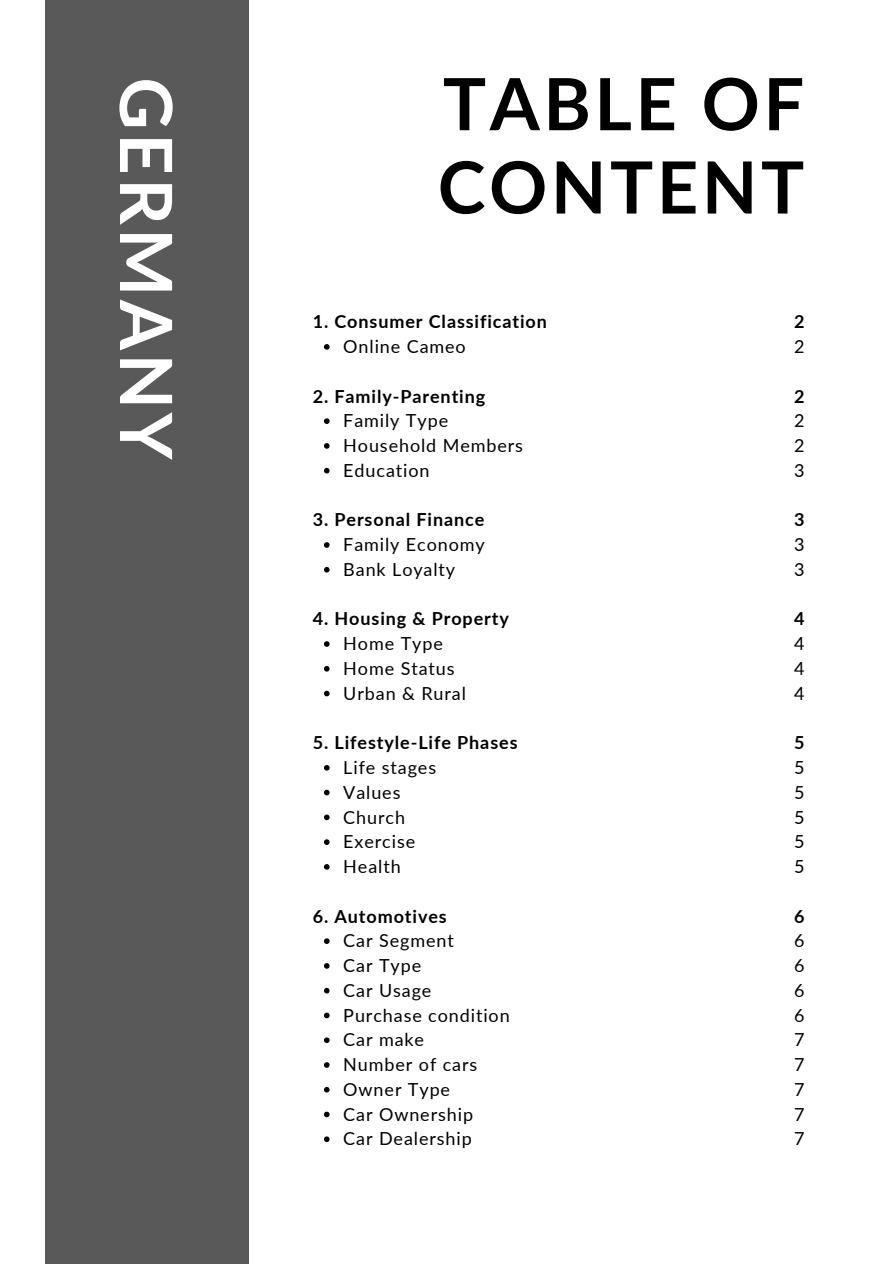
<style>
.page{position:relative;width:894px;height:1264px;background:#fff}
.page>*{position:absolute;margin:0;border:0;box-sizing:border-box;transform-origin:0 0}
.t1{font:700 72px/83.2px "Lato";letter-spacing:.05em;color:#000}
.t2{font:700 72px "Lato";letter-spacing:.05em;color:#fff}
.t3{font:18px/24.8px "Lato";letter-spacing:.05em;color:#000}
.t4{font:700 18px "Lato";letter-spacing:.05em;color:#000}
</style>
<div class="page">
<div style="left:45px;top:0;width:203px;height:1263px;background:#595959"></div>
<svg style="left:324px;top:344px;width:5px;height:6px"></svg>
<svg style="left:324px;top:418px;width:5px;height:6px"></svg>
<svg style="left:324px;top:443px;width:5px;height:6px"></svg>
<svg style="left:324px;top:468px;width:5px;height:5px"></svg>
<svg style="left:324px;top:542px;width:5px;height:6px"></svg>
<svg style="left:324px;top:567px;width:5px;height:5px"></svg>
<svg style="left:324px;top:641px;width:5px;height:6px"></svg>
<svg style="left:324px;top:666px;width:5px;height:5px"></svg>
<svg style="left:324px;top:690px;width:5px;height:6px"></svg>
<svg style="left:324px;top:765px;width:5px;height:5px"></svg>
<svg style="left:324px;top:789px;width:5px;height:6px"></svg>
<svg style="left:324px;top:814px;width:5px;height:6px"></svg>
<svg style="left:324px;top:839px;width:5px;height:6px"></svg>
<svg style="left:324px;top:864px;width:5px;height:5px"></svg>
<svg style="left:324px;top:938px;width:5px;height:6px"></svg>
<svg style="left:324px;top:963px;width:5px;height:5px"></svg>
<svg style="left:324px;top:987px;width:5px;height:6px"></svg>
<svg style="left:324px;top:1012px;width:5px;height:6px"></svg>
<svg style="left:324px;top:1037px;width:5px;height:6px"></svg>
<svg style="left:324px;top:1062px;width:5px;height:5px"></svg>
<svg style="left:324px;top:1086px;width:5px;height:6px"></svg>
<svg style="left:324px;top:1111px;width:5px;height:6px"></svg>
<svg style="left:324px;top:1136px;width:5px;height:6px"></svg>
<h1 class="t2" style="left:191px;top:77px;width:384px;rotate:90deg">GERMANY</h1>
<h1 class="t1" style="left:437px;top:61px;width:368px">TABLE OF<br>CONTENT</h1>
<p class="t4" style="left:312px;top:310px;width:236px">1. Consumer Classification</p>
<p class="t3" style="left:343px;top:334px;width:124px">Online Cameo</p>
<p class="t4" style="left:312px;top:385px;width:174px">2. Family-Parenting</p>
<p class="t3" style="left:343px;top:408px;width:181px">Family Type<br>Household Members<br>Education</p>
<p class="t4" style="left:312px;top:508px;width:173px">3. Personal Finance</p>
<p class="t3" style="left:343px;top:532px;width:143px">Family Economy<br>Bank Loyalty</p>
<p class="t4" style="left:312px;top:607px;width:198px">4. Housing &amp; Property</p>
<p class="t3" style="left:343px;top:631px;width:124px">Home Type<br>Home Status<br>Urban &amp; Rural</p>
<p class="t4" style="left:312px;top:731px;width:206px">5. Lifestyle-Life Phases</p>
<p class="t3" style="left:343px;top:754px;width:94px">Life stages<br>Values<br>Church<br>Exercise<br>Health</p>
<p class="t4" style="left:312px;top:904px;width:136px">6. Automotives</p>
<p class="t3" style="left:343px;top:928px;width:168px">Car Segment<br>Car Type<br>Car Usage<br>Purchase condition<br>Car make<br>Number of cars<br>Owner Type<br>Car Ownership<br>Car Dealership</p>
<p class="t4" style="left:794px;top:310px;width:12px">2</p>
<p class="t3" style="left:794px;top:334px;width:12px">2</p>
<p class="t4" style="left:794px;top:385px;width:12px">2</p>
<p class="t3" style="left:794px;top:408px;width:12px;text-align:justify">2<br>2<br>3</p>
<p class="t4" style="left:794px;top:508px;width:12px">3</p>
<p class="t3" style="left:794px;top:532px;width:12px">3<br>3</p>
<p class="t4" style="left:794px;top:607px;width:12px">4</p>
<p class="t3" style="left:794px;top:631px;width:12px;text-align:justify">4<br>4<br>4</p>
<p class="t4" style="left:794px;top:731px;width:12px">5</p>
<p class="t3" style="left:794px;top:754px;width:12px;text-align:justify">5<br>5<br>5<br>5<br>5</p>
<p class="t4" style="left:794px;top:904px;width:12px">6</p>
<p class="t3" style="left:794px;top:928px;width:12px;text-align:justify">6<br>6<br>6<br>6<br>7<br>7<br>7<br>7<br>7</p>
</div>
